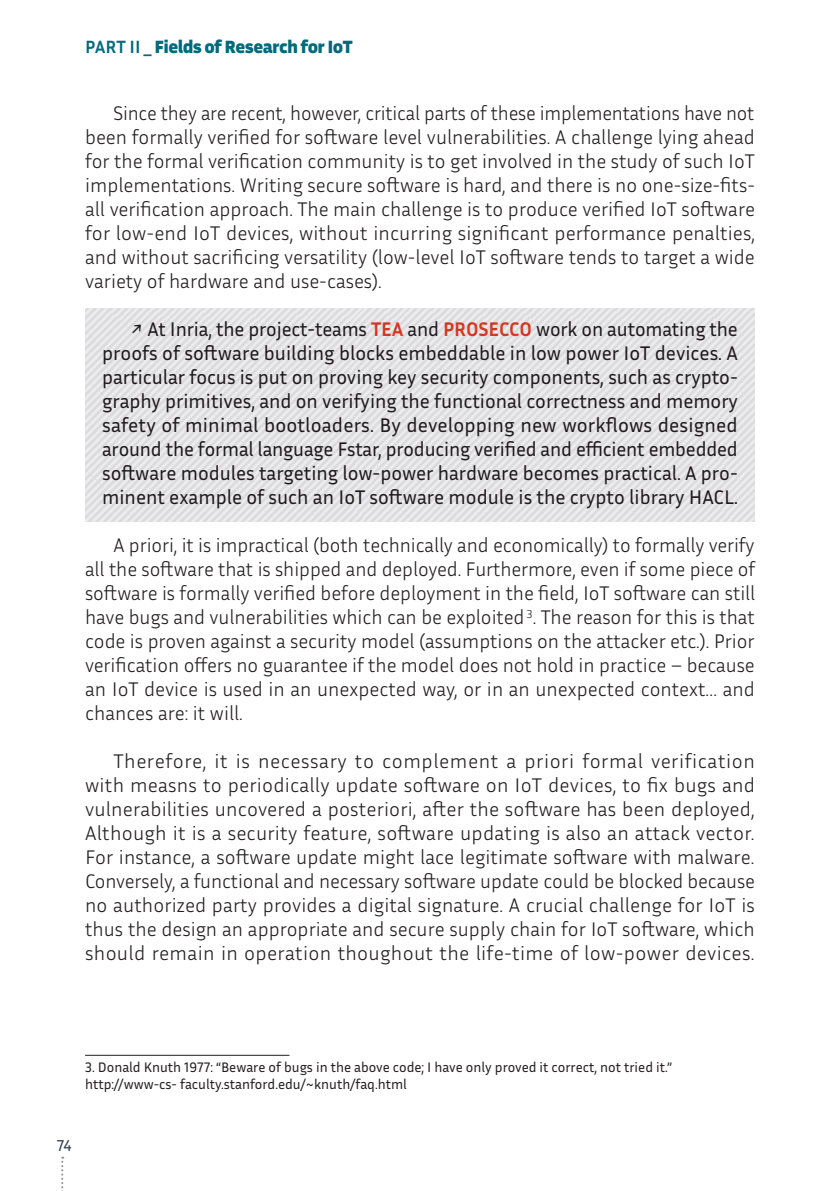
<style>
.page{position:relative;width:840px;height:1191px;background:#fff}
.page>*{position:absolute;margin:0;border:0;box-sizing:border-box;transform-origin:0 0}
.t1{font:300 20px/24px "Inria Sans";color:#231f20;text-align:justify}
.t2{font:20px/24px "Inria Sans";color:#231f20;text-align:justify}
.t3{font:800 18px "Inria Sans";color:#006a7c}
.t4{font:16px "Inria Sans";color:#304055}
.t5{font:14px/16.8px "Inria Sans";color:#231f20}
.s1{font-weight:700}
.s2{font-weight:700;color:#ef3e22}
</style>
<div class="page">
<svg style="left:61px;top:1156px;width:2px;height:35px"></svg>
<hr style="left:85px;top:1054px;width:204px;height:1px;background:#231f20">
<div style="left:85px;top:308px;width:669px;height:214px;background:#e5e5e8"></div>
<p class="t3" style="left:85px;top:36px;width:269px"><span class="s1">PART II</span> _ Fields of Research for IoT</p>
<p class="t1" style="left:85px;top:100px;width:671px;text-indent:28px">Since they are recent, however, critical parts of these implementations have not been formally verified for software level vulnerabilities. A challenge lying ahead for the formal verification community is to get involved in the study of such IoT implementations. Writing secure software is hard, and there is no one-size-fits&shy;all verification approach. The main challenge is to produce verified IoT software for low-end IoT devices, without incurring significant performance penalties, and without sacrificing versatility (low-level IoT software tends to target a wide variety of hardware and use-cases).</p>
<p class="t2" style="left:102px;top:317px;width:637px;text-indent:28px">↗ At Inria, the project-teams <span class="s2">TEA</span> and <span class="s2">PROSECCO</span> work on automating the proofs of software building blocks embeddable in low power IoT devices. A particular focus is put on proving key security components, such as crypto&shy;graphy primitives, and on verifying the functional correctness and memory safety of minimal bootloaders. By developping new workflows designed around the formal language Fstar, producing verified and efficient embedded software modules targeting low-power hardware becomes practical. A pro&shy;minent example of such an IoT software module is the crypto library HACL.</p>
<p class="t1" style="left:85px;top:532px;width:671px;text-indent:28px">A priori, it is impractical (both technically and economically) to formally verify all the software that is shipped and deployed. Furthermore, even if some piece of software is formally verified before deployment in the field, IoT software can still have bugs and vulnerabilities which can be exploited <sup>3</sup>. The reason for this is that code is proven against a security model (assumptions on the attacker etc.). Prior verification offers no guarantee if the model does not hold in practice – because an IoT device is used in an unexpected way, or in an unexpected context… and chances are: it will.</p>
<p class="t1" style="left:85px;top:748px;width:671px;text-indent:28px">Therefore, it is necessary to complement a priori formal verification with measns to periodically update software on IoT devices, to fix bugs and vulnerabilities uncovered a posteriori, after the software has been deployed, Although it is a security feature, software updating is also an attack vector.<br>For instance, a software update might lace legitimate software with malware.<br>Conversely, a functional and necessary software update could be blocked because no authorized party provides a digital signature. A crucial challenge for IoT is thus the design an appropriate and secure supply chain for IoT software, which should remain in operation thoughout the life-time of low-power devices.</p>
<p class="t5" style="left:85px;top:1058px;width:588px">3. Donald Knuth 1977: “Beware of bugs in the above code; I have only proved it correct, not tried it.” http://www-cs- faculty.stanford.edu/~knuth/faq.html</p>
<p class="t4" style="left:57px;top:1135px;width:16px">74</p>
</div>
